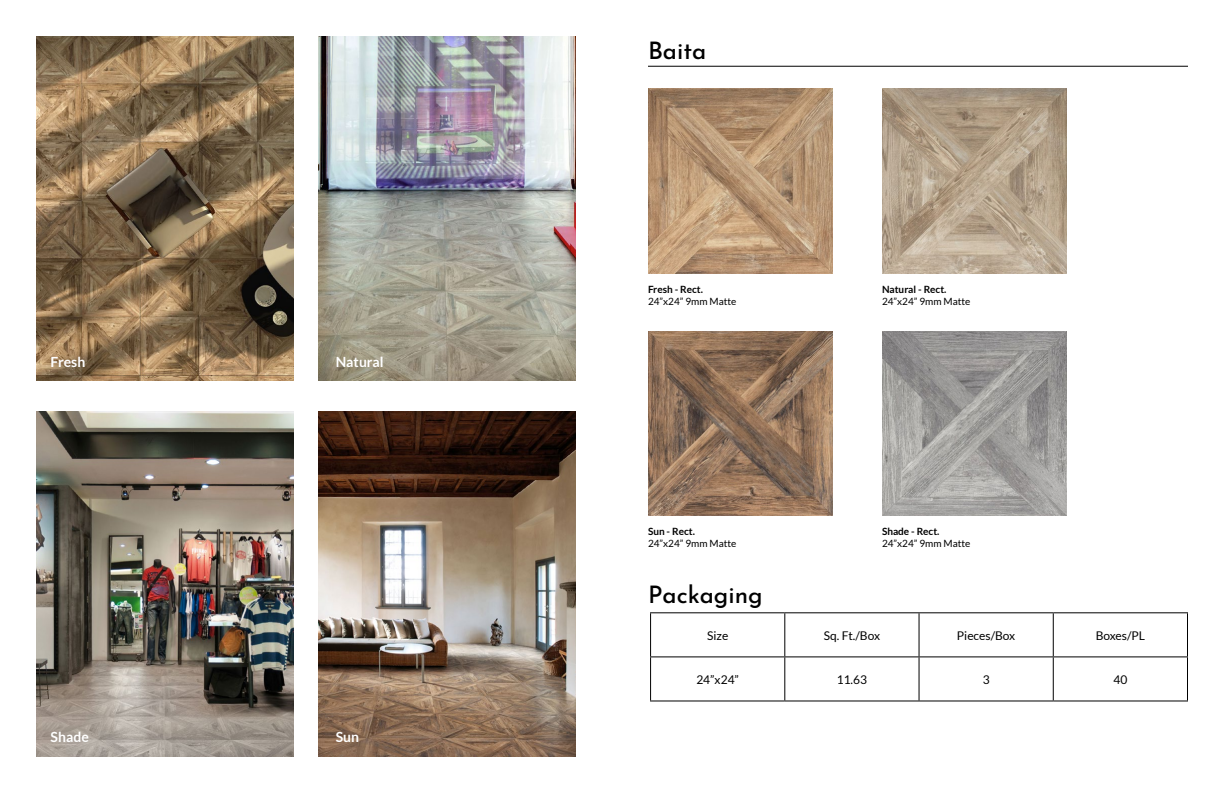
<style>
.page{position:relative;width:1224px;height:792px;background:#fff}
.page>*{position:absolute;margin:0;border:0;box-sizing:border-box;transform-origin:0 0}
.t1{font:100 24px "Josefin Sans";color:#000}
.t2{font:700 14px "Lato";color:#fff}
.t3{font:12px "Lato";color:#000}
.t4{font:10px "Lato";color:#000}
.t5{font:700 10px "Lato";color:#000}
</style>
<div class="page">
<img style="left:648px;top:89px;width:184px;height:184px">
<img style="left:648px;top:331px;width:184px;height:184px">
<img style="left:882px;top:89px;width:184px;height:184px">
<img style="left:882px;top:331px;width:184px;height:184px">
<hr style="left:648px;top:66px;width:540px;height:1px;background:#000">
<img style="left:36px;top:36px;width:257px;height:345px">
<img style="left:36px;top:412px;width:257px;height:344px">
<img style="left:319px;top:36px;width:257px;height:345px">
<img style="left:319px;top:412px;width:257px;height:344px">
<hr style="left:650px;top:612px;width:135px;height:1px;background:#000">
<hr style="left:650px;top:613px;width:1px;height:43px;background:#000">
<hr style="left:785px;top:612px;width:134px;height:1px;background:#000">
<hr style="left:784px;top:613px;width:1px;height:43px;background:#000">
<hr style="left:919px;top:612px;width:134px;height:1px;background:#000">
<hr style="left:919px;top:613px;width:1px;height:43px;background:#000">
<hr style="left:1053px;top:612px;width:135px;height:1px;background:#000">
<hr style="left:1053px;top:613px;width:1px;height:43px;background:#000">
<hr style="left:1187px;top:613px;width:1px;height:43px;background:#000">
<hr style="left:650px;top:656px;width:135px;height:1px;background:#000">
<hr style="left:650px;top:657px;width:1px;height:43px;background:#000">
<hr style="left:785px;top:656px;width:134px;height:1px;background:#000">
<hr style="left:784px;top:657px;width:1px;height:43px;background:#000">
<hr style="left:919px;top:656px;width:134px;height:1px;background:#000">
<hr style="left:919px;top:657px;width:1px;height:43px;background:#000">
<hr style="left:1053px;top:656px;width:135px;height:1px;background:#000">
<hr style="left:1053px;top:657px;width:1px;height:43px;background:#000">
<hr style="left:1187px;top:657px;width:1px;height:43px;background:#000">
<hr style="left:650px;top:700px;width:135px;height:1px;background:#000">
<hr style="left:785px;top:700px;width:134px;height:1px;background:#000">
<hr style="left:919px;top:700px;width:134px;height:1px;background:#000">
<hr style="left:1053px;top:700px;width:135px;height:1px;background:#000">
<h2 class="t2" style="left:51px;top:354px;width:36px">Fresh</h2>
<h2 class="t2" style="left:336px;top:354px;width:49px">Natural</h2>
<h2 class="t2" style="left:51px;top:729px;width:40px">Shade</h2>
<h2 class="t2" style="left:336px;top:729px;width:25px">Sun</h2>
<h1 class="t1" style="left:648px;top:32px;width:60px">Baita</h1>
<p class="t5" style="left:648px;top:284px;width:57px">Fresh - Rect.</p>
<p class="t4" style="left:648px;top:296px;width:90px">24”x24” 9mm Matte</p>
<p class="t5" style="left:648px;top:526px;width:48px">Sun - Rect.</p>
<p class="t4" style="left:648px;top:538px;width:90px">24”x24” 9mm Matte</p>
<h1 class="t1" style="left:648px;top:576px;width:116px">Packaging</h1>
<p class="t5" style="left:882px;top:284px;width:66px">Natural - Rect.</p>
<p class="t4" style="left:882px;top:296px;width:90px">24”x24” 9mm Matte</p>
<p class="t5" style="left:882px;top:526px;width:59px">Shade - Rect.</p>
<p class="t4" style="left:882px;top:538px;width:90px">24”x24” 9mm Matte</p>
<p class="t3" style="left:707px;top:629px;width:23px">Size</p>
<p class="t3" style="left:824px;top:629px;width:58px">Sq. Ft./Box</p>
<p class="t3" style="left:957px;top:629px;width:60px">Pieces/Box</p>
<p class="t3" style="left:1096px;top:629px;width:51px">Boxes/PL</p>
<p class="t3" style="left:696px;top:673px;width:44px">24”x24”</p>
<p class="t3" style="left:837px;top:673px;width:32px">11.63</p>
<p class="t3" style="left:983px;top:673px;width:8px">3</p>
<p class="t3" style="left:1113px;top:673px;width:15px">40</p>
</div>
